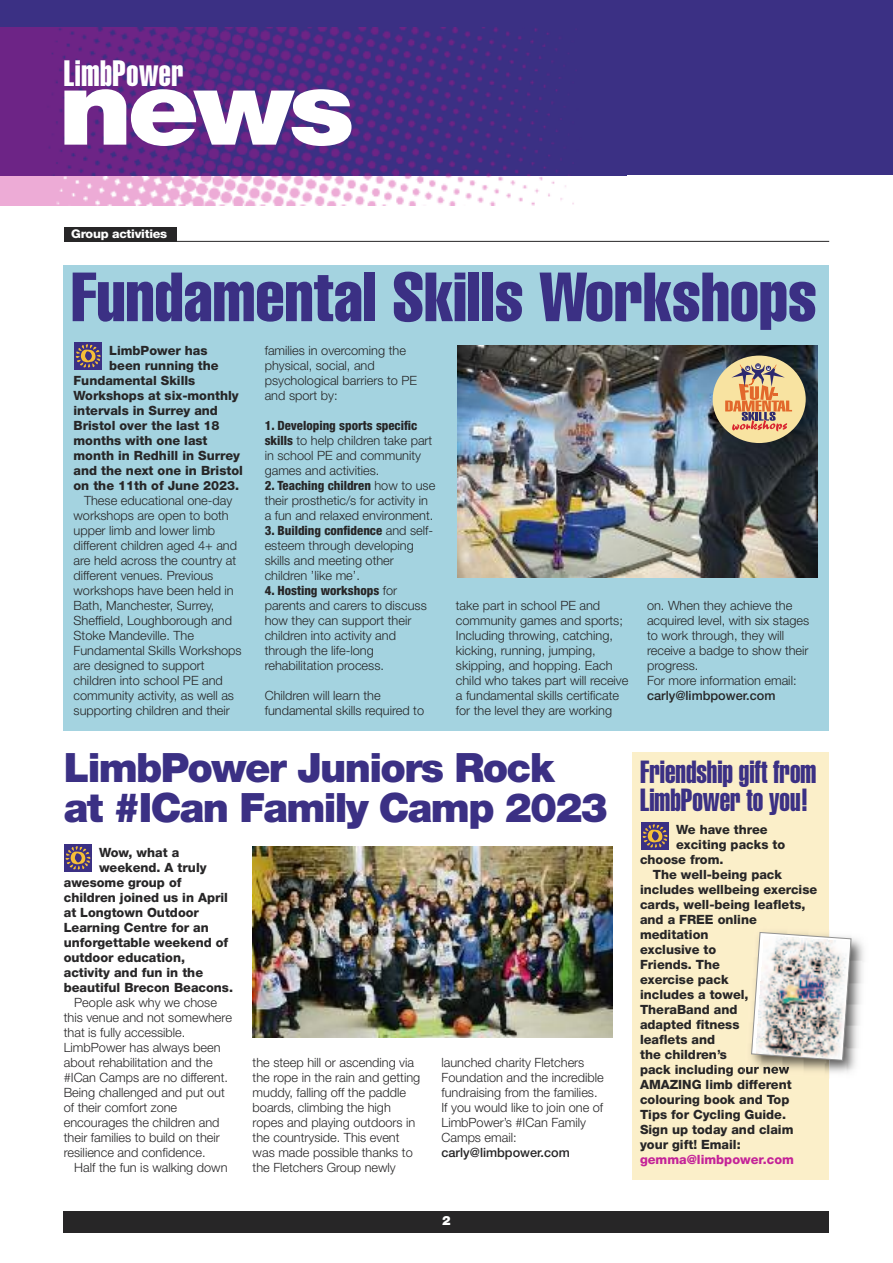
<style>
.page{position:relative;width:893px;height:1263px;background:#fff}
.page>*{position:absolute;margin:0;border:0;box-sizing:border-box;transform-origin:0 0}
.t1{font:900 104.1px "Helvetica Neue";color:#fff;scale:1.1 1}
.t2{font:extra-condensed 68.25px "Helvetica";color:#3b3084}
.t3{font:900 40.5px/40.5px "Helvetica Neue";letter-spacing:-.04em;color:#3b3084}
.t4{font:36px "Helvetica Extra Compressed";letter-spacing:.015em;color:#fff}
.t5{font:31.5px/28.5px "Helvetica Extra Compressed";color:#3b3084}
.t6{font:300 12.75px/15px "Helvetica Neue";color:#272627}
.t7{font:800 12.75px "Helvetica Neue";color:#272627}
.t8{font:500 12.75px "Helvetica Neue";color:#272627}
.t9{font:800 12.75px "Helvetica Neue";color:#c42398}
.t10{font:900 12.75px "Helvetica Neue";color:#fff}
.t11{font:800 12px "Helvetica Neue";letter-spacing:-.02em;color:#fff;scale:1.05 1}
.s1{font-weight:800;font-stretch:condensed}
</style>
<div class="page">
<div style="left:64px;top:265px;width:765px;height:465px;background:#a4d3e0"></div>
<div style="left:0;top:0;width:893px;height:175px;background:#3b3084"></div>
<img style="left:0;top:28px;width:627px;height:177px">
<div style="left:64px;top:1211px;width:765px;height:22px;background:#272627"></div>
<hr style="left:65px;top:241px;width:764px;height:1px;background:#272627">
<div style="left:64px;top:228px;width:113px;height:14px;background:#272627"></div>
<div style="left:74px;top:342px;width:28px;height:28px;background:#3b3084"></div>
<svg style="left:76px;top:344px;width:25px;height:24px"></svg>
<img style="left:457px;top:346px;width:360px;height:231px">
<div style="left:632px;top:753px;width:197px;height:427px;background:#fbefc9"></div>
<div style="left:641px;top:822px;width:27px;height:28px;background:#3b3084"></div>
<svg style="left:643px;top:824px;width:25px;height:24px"></svg>
<img style="left:829px;top:930px;width:35px;height:148px">
<img style="left:753px;top:1061px;width:76px;height:13px">
<img style="left:743px;top:1064px;width:25px;height:10px">
<img style="left:751px;top:932px;width:100px;height:129px">
<div style="left:713px;top:356px;width:93px;height:87px;background:#f8e3a1;border-radius:50%"></div>
<svg style="left:725px;top:363px;width:67px;height:68px"></svg>
<img style="left:252px;top:847px;width:360px;height:191px">
<div style="left:64px;top:844px;width:27px;height:28px;background:#3b3084"></div>
<svg style="left:65px;top:846px;width:25px;height:24px"></svg>
<h3 class="t4" style="left:64px;top:51px;width:121px">LimbPower</h3>
<h1 class="t1" style="left:58px;top:45px;width:271px">news</h1>
<p class="t11" style="left:71px;top:227px;width:93px">Group activities</p>
<h2 class="t2" style="left:71px;top:254px;width:747px">Fundamental Skills Workshops</h2>
<p class="t7" style="left:109px;top:343px;width:100px">LimbPower has</p>
<p class="t7" style="left:109px;top:358px;width:111px">been running the</p>
<p class="t7" style="left:74px;top:373px;width:123px">Fundamental Skills</p>
<p class="t7" style="left:74px;top:388px;width:167px">Workshops at six-monthly</p>
<p class="t7" style="left:74px;top:403px;width:146px">intervals in Surrey and</p>
<p class="t7" style="left:74px;top:418px;width:148px">Bristol over the last 18</p>
<p class="t7" style="left:74px;top:433px;width:136px">months with one last</p>
<p class="t7" style="left:74px;top:448px;width:168px">month in Redhill in Surrey</p>
<p class="t7" style="left:74px;top:463px;width:171px">and the next one in Bristol</p>
<p class="t7" style="left:74px;top:478px;width:167px">on the 11th of June 2023.</p>
<p class="t6" style="left:74px;top:493px;width:170px;text-indent:11px">These educational one-day workshops are open to both upper limb and lower limb different children aged 4+ and are held across the country at different venues. Previous workshops have been held in<br>Bath, Manchester, Surrey,<br>Sheffield, Loughborough and<br>Stoke Mandeville. The<br>Fundamental Skills Workshops are designed to support children into school PE and community activity, as well as supporting children and their</p>
<p class="t6" style="left:265px;top:343px;width:154px">families in overcoming the physical, social, and psychological barriers to PE and sport by:</p>
<p class="t6" style="left:265px;top:418px;width:169px"><span class="s1">1. Developing sports specific skills</span> to help children take part in school PE and community games and activities.</p>
<p class="t6" style="left:265px;top:478px;width:172px"><span class="s1">2. Teaching children</span> how to use their prosthetic/s for activity in a fun and relaxed environment.</p>
<p class="t6" style="left:265px;top:523px;width:170px"><span class="s1">3. Building confidence</span> and self&shy;esteem through developing skills and meeting other children ’like me’.</p>
<p class="t6" style="left:265px;top:583px;width:164px"><span class="s1">4. Hosting workshops</span> for parents and carers to discuss how they can support their children into activity and through the life-long rehabilitation process.</p>
<p class="t6" style="left:265px;top:688px;width:161px">Children will learn the fundamental skills required to</p>
<p class="t6" style="left:456px;top:598px;width:174px">take part in school PE and community games and sports;<br>Including throwing, catching, kicking, running, jumping, skipping, and hopping. Each child who takes part will receive a fundamental skills certificate for the level they are working</p>
<p class="t6" style="left:647px;top:598px;width:164px">on. When they achieve the acquired level, with six stages to work through, they will receive a badge to show their progress.<br>For more information email:</p>
<p class="t8" style="left:647px;top:688px;width:130px">carly@limbpower.com</p>
<h3 class="t3" style="left:64px;top:747px;width:546px">LimbPower Juniors Rock<br>at #ICan Family Camp 2023</h3>
<p class="t7" style="left:99px;top:845px;width:82px">Wow, what a</p>
<p class="t7" style="left:99px;top:860px;width:109px">weekend. A truly</p>
<p class="t7" style="left:64px;top:875px;width:119px">awesome group of</p>
<p class="t7" style="left:64px;top:890px;width:166px">children joined us in April</p>
<p class="t7" style="left:64px;top:905px;width:137px">at Longtown Outdoor</p>
<p class="t7" style="left:64px;top:920px;width:147px">Learning Centre for an</p>
<p class="t7" style="left:64px;top:935px;width:166px">unforgettable weekend of</p>
<p class="t7" style="left:64px;top:950px;width:123px">outdoor education,</p>
<p class="t7" style="left:64px;top:965px;width:141px">activity and fun in the</p>
<p class="t7" style="left:64px;top:980px;width:171px">beautiful Brecon Beacons.</p>
<p class="t6" style="left:64px;top:994px;width:170px;text-indent:10px">People ask why we chose this venue and not somewhere that is fully accessible.<br>LimbPower has always been about rehabilitation and the #ICan Camps are no different.<br>Being challenged and put out of their comfort zone encourages the children and their families to build on their resilience and confidence.</p>
<p class="t6" style="left:74px;top:1159px;width:155px">Half the fun is walking down</p>
<p class="t6" style="left:253px;top:1054px;width:169px">the steep hill or ascending via the rope in the rain and getting muddy, falling off the paddle boards, climbing the high ropes and playing outdoors in the countryside. This event was made possible thanks to the Fletchers Group newly</p>
<p class="t6" style="left:441px;top:1054px;width:164px">launched charity Fletchers<br>Foundation and the incredible fundraising from the families.<br>If you would like to join one of<br>LimbPower’s #ICan Family<br>Camps email:</p>
<p class="t8" style="left:441px;top:1145px;width:130px">carly@limbpower.com</p>
<p class="t10" style="left:442px;top:1213px;width:10px">2</p>
<h3 class="t5" style="left:640px;top:757px;width:178px">Friendship gift from<br>LimbPower to you!</h3>
<p class="t7" style="left:676px;top:821px;width:93px">We have three</p>
<p class="t7" style="left:676px;top:836px;width:111px">exciting packs to</p>
<p class="t7" style="left:640px;top:851px;width:85px">choose from.</p>
<p class="t7" style="left:653px;top:866px;width:131px">The well-being pack</p>
<p class="t7" style="left:640px;top:881px;width:179px">includes wellbeing exercise</p>
<p class="t7" style="left:640px;top:896px;width:167px">cards, well-being leaflets,</p>
<p class="t7" style="left:640px;top:911px;width:118px">and a FREE online</p>
<p class="t7" style="left:640px;top:926px;width:70px">meditation</p>
<p class="t7" style="left:640px;top:941px;width:78px">exclusive to</p>
<p class="t7" style="left:640px;top:956px;width:81px">Friends. The</p>
<p class="t7" style="left:640px;top:971px;width:90px">exercise pack</p>
<p class="t7" style="left:640px;top:986px;width:110px">includes a towel,</p>
<p class="t7" style="left:640px;top:1001px;width:99px">TheraBand and</p>
<p class="t7" style="left:640px;top:1016px;width:101px">adapted fitness</p>
<p class="t7" style="left:640px;top:1031px;width:77px">leaflets and</p>
<p class="t7" style="left:640px;top:1046px;width:88px">the children’s</p>
<p class="t7" style="left:640px;top:1061px;width:151px">pack including our new</p>
<p class="t7" style="left:640px;top:1076px;width:153px">AMAZING limb different</p>
<p class="t7" style="left:640px;top:1091px;width:151px">colouring book and Top</p>
<p class="t7" style="left:640px;top:1106px;width:148px">Tips for Cycling Guide.</p>
<p class="t7" style="left:640px;top:1121px;width:155px">Sign up today and claim</p>
<p class="t7" style="left:640px;top:1136px;width:102px">your gift! Email:</p>
<p class="t9" style="left:640px;top:1151px;width:155px">gemma@limbpower.com</p>
</div>
